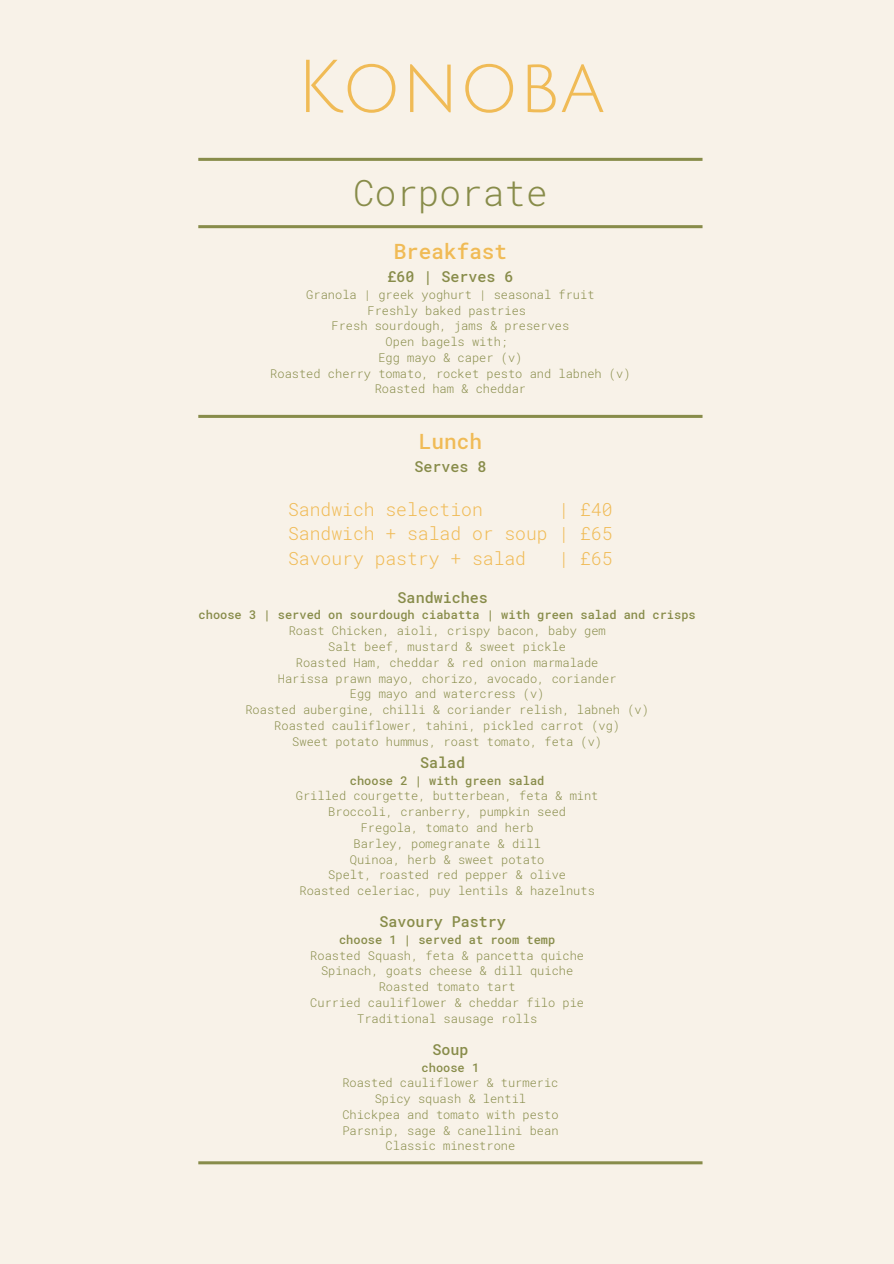
<style>
.page{position:relative;width:894px;height:1264px;background:#fff}
.page>*{position:absolute;margin:0;border:0;box-sizing:border-box;transform-origin:0 0}
.t1{font:73.05px "Julius Sans One";color:#f0bb56}
.t2{font:300 36px "Roboto Mono";color:#888c4a}
.t3{font:500 21px "Roboto Mono";color:#f0bb56}
.t4{font:300 18px/24.8px "Roboto Mono";color:#f0bb56;text-align:justify}
.t5{font:500 15px "Roboto Mono";color:#888c4a}
.t6{font:300 12px/15.8px "Roboto Mono";color:#888c4a;text-align:center}
.t7{font:500 12px "Roboto Mono";color:#888c4a}
</style>
<div class="page">
<div style="left:0;top:0;width:893px;height:1263px;background:#f8f2e8"></div>
<svg style="left:198px;top:158px;width:504px;height:3px;background:#8c8f4f"></svg>
<svg style="left:198px;top:225px;width:504px;height:3px;background:#8d9051"></svg>
<svg style="left:198px;top:415px;width:504px;height:3px;background:#8a8e4e"></svg>
<svg style="left:198px;top:1161px;width:504px;height:3px;background:#939659"></svg>
<h1 class="t1" style="left:296px;top:49px;width:309px">Konoba</h1>
<h2 class="t2" style="left:353px;top:169px;width:196px">Corporate</h2>
<h3 class="t3" style="left:393px;top:237px;width:115px">Breakfast</h3>
<p class="t5" style="left:387px;top:266px;width:128px">£60 | Serves 6</p>
<p class="t6" style="left:306px;top:286px;width:290px">Granola | greek yoghurt | seasonal fruit</p>
<p class="t6" style="left:367px;top:302px;width:160px">Freshly baked pastries</p>
<p class="t6" style="left:331px;top:318px;width:239px">Fresh sourdough, jams &amp; preserves</p>
<p class="t6" style="left:385px;top:333px;width:124px">Open bagels with;</p>
<p class="t6" style="left:378px;top:349px;width:146px">Egg mayo &amp; caper (v)</p>
<p class="t6" style="left:270px;top:365px;width:362px">Roasted cherry tomato, rocket pesto and labneh (v)</p>
<p class="t6" style="left:374px;top:381px;width:153px">Roasted ham &amp; cheddar</p>
<h3 class="t3" style="left:419px;top:427px;width:65px">Lunch</h3>
<p class="t5" style="left:414px;top:456px;width:74px">Serves 8</p>
<h3 class="t4" style="left:288px;top:496px;width:196px">Sandwich selection</h3>
<h3 class="t4" style="left:288px;top:496px;width:326px;text-indent:270px">| £40<br>Sandwich + salad or soup | £65<br>Savoury pastry + salad</h3>
<h3 class="t4" style="left:558px;top:545px;width:56px">| £65</h3>
<p class="t5" style="left:397px;top:587px;width:92px">Sandwiches</p>
<p class="t7" style="left:198px;top:607px;width:498px">choose 3 | served on sourdough ciabatta | with green salad and crisps</p>
<p class="t6" style="left:245px;top:622px;width:405px">Roast Chicken, aioli, crispy bacon, baby gem<br>Salt beef, mustard &amp; sweet pickle<br>Roasted Ham, cheddar &amp; red onion marmalade<br>Harissa prawn mayo, chorizo, avocado, coriander<br>Egg mayo and watercress (v)<br>Roasted aubergine, chilli &amp; coriander relish, labneh (v)<br>Roasted cauliflower, tahini, pickled carrot (vg)<br>Sweet potato hummus, roast tomato, feta (v)</p>
<p class="t5" style="left:420px;top:752px;width:47px">Salad</p>
<p class="t7" style="left:350px;top:772px;width:196px">choose 2 | with green salad</p>
<p class="t6" style="left:296px;top:788px;width:304px">Grilled courgette, butterbean, feta &amp; mint Broccoli, cranberry, pumpkin seed<br>Fregola, tomato and herb<br>Barley, pomegranate &amp; dill<br>Quinoa, herb &amp; sweet potato<br>Spelt, roasted red pepper &amp; olive<br>Roasted celeriac, puy lentils &amp; hazelnuts</p>
<p class="t5" style="left:379px;top:911px;width:128px">Savoury Pastry</p>
<p class="t7" style="left:339px;top:931px;width:218px">choose 1 | served at room temp</p>
<p class="t6" style="left:310px;top:947px;width:275px">Roasted Squash, feta &amp; pancetta quiche<br>Spinach, goats cheese &amp; dill quiche<br>Roasted tomato tart<br>Curried cauliflower &amp; cheddar filo pie<br>Traditional sausage rolls</p>
<p class="t5" style="left:432px;top:1038px;width:38px">Soup</p>
<p class="t7" style="left:421px;top:1059px;width:59px">choose 1</p>
<p class="t6" style="left:342px;top:1074px;width:218px">Roasted cauliflower &amp; turmeric<br>Spicy squash &amp; lentil<br>Chickpea and tomato with pesto<br>Parsnip, sage &amp; canellini bean<br>Classic minestrone</p>
</div>
